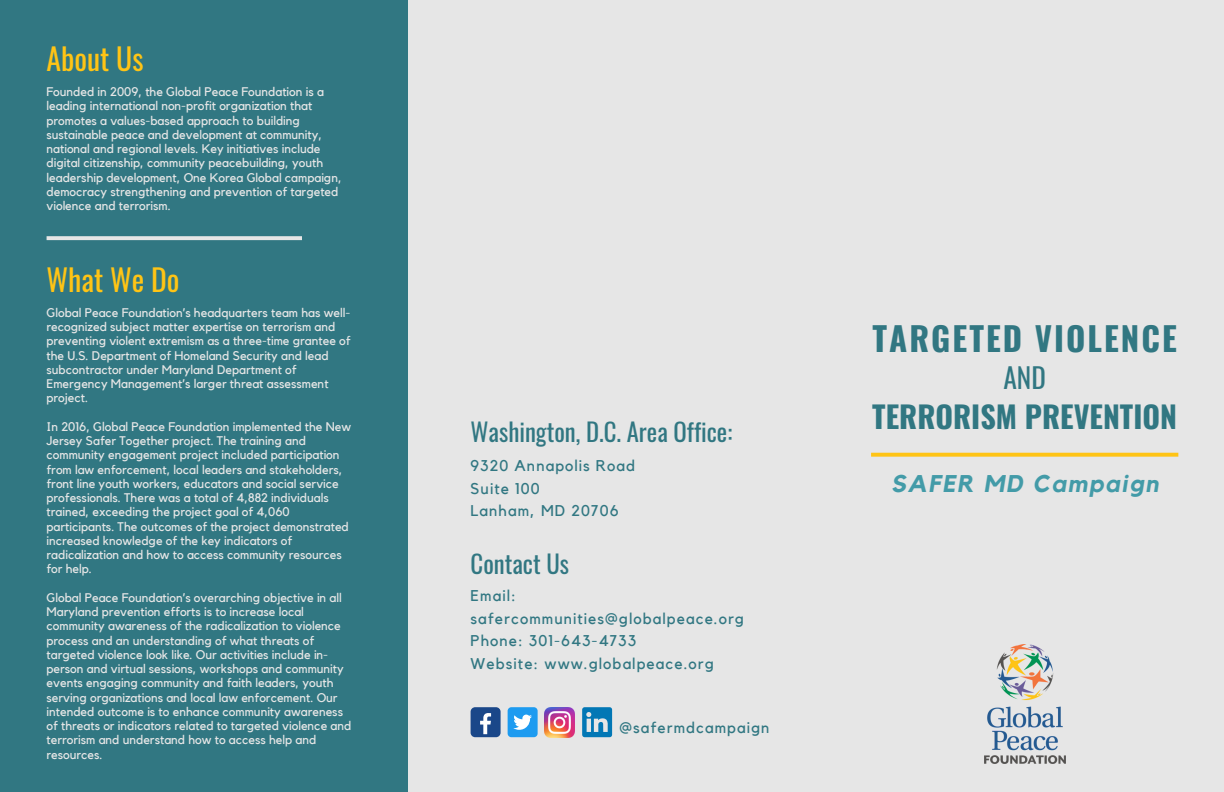
<style>
.page{position:relative;width:1224px;height:792px;background:#e6e6e6}
.page>*{position:absolute;margin:0;border:0;box-sizing:border-box;transform-origin:0 0}
.t1{font:700 33px "Oswald";letter-spacing:.06em;color:#317782}
.t2{font:700 30.2px "Oswald";color:#317782}
.t3{font:29.8px "Oswald";color:#ffc415}
.t4{font:27.5px "Oswald";color:#317782}
.t5{font:24.8px "Oswald";color:#317782}
.t6{font:italic 700 24.1px "Kollektif";letter-spacing:.07em;color:#439ba8}
.t7{font:15.5px/22.5px "Kollektif";letter-spacing:.07em;color:#317782}
.t8{font:12.5px/14.2px "Kollektif";color:#e6e6e6}
</style>
<div class="page">
<div style="left:0;top:0;width:408px;height:792px;background:#317782"></div>
<svg style="left:47px;top:236px;width:255px;height:4px"></svg>
<img style="left:545px;top:707px;width:30px;height:30px">
<div style="left:508px;top:707px;width:30px;height:30px;background:#1d9bf0;border-radius:4px"></div>
<svg style="left:513px;top:715px;width:19px;height:15px"></svg>
<div style="left:471px;top:707px;width:30px;height:30px;background:#1a4789;border-radius:5px"></div>
<svg style="left:480px;top:713px;width:11px;height:21px"></svg>
<svg style="left:871px;top:453px;width:307px;height:4px"></svg>
<img style="left:984px;top:644px;width:81px;height:119px">
<svg style="left:582px;top:707px;width:30px;height:30px"></svg>
<h3 class="t3" style="left:47px;top:35px;width:98px">About Us</h3>
<p class="t8" style="left:47px;top:85px;width:297px">Founded in 2009, the Global Peace Foundation is a leading international non-profit organization that promotes a values-based approach to building sustainable peace and development at community, national and regional levels. Key initiatives include digital citizenship, community peacebuilding, youth leadership development, One Korea Global campaign, democracy strengthening and prevention of targeted violence and terrorism.</p>
<h3 class="t3" style="left:47px;top:256px;width:134px">What We Do</h3>
<p class="t8" style="left:47px;top:306px;width:306px">Global Peace Foundation’s headquarters team has well&shy;recognized subject matter expertise on terrorism and preventing violent extremism as a three-time grantee of the U.S. Department of Homeland Security and lead subcontractor under Maryland Department of Emergency Management’s larger threat assessment project.</p>
<p class="t8" style="left:47px;top:420px;width:306px">In 2016, Global Peace Foundation implemented the New Jersey Safer Together project. The training and community engagement project included participation from law enforcement, local leaders and stakeholders, front line youth workers, educators and social service professionals. There was a total of 4,882 individuals trained, exceeding the project goal of 4,060 participants. The outcomes of the project demonstrated increased knowledge of the key indicators of radicalization and how to access community resources for help.</p>
<p class="t8" style="left:47px;top:591px;width:306px">Global Peace Foundation’s overarching objective in all Maryland prevention efforts is to increase local community awareness of the radicalization to violence process and an understanding of what threats of targeted violence look like. Our activities include in&shy;person and virtual sessions, workshops and community events engaging community and faith leaders, youth serving organizations and local law enforcement. Our intended outcome is to enhance community awareness of threats or indicators related to targeted violence and terrorism and understand how to access help and resources.</p>
<h3 class="t5" style="left:471px;top:412px;width:263px">Washington, D.C. Area Office:</h3>
<p class="t7" style="left:471px;top:455px;width:166px">9320 Annapolis Road<br>Suite 100<br>Lanham, MD 20706</p>
<h3 class="t5" style="left:471px;top:545px;width:100px">Contact Us</h3>
<p class="t7" style="left:471px;top:585px;width:275px">Email: safercommunities@globalpeace.org<br>Phone: 301-643-4733<br>Website: www.globalpeace.org</p>
<p class="t7" style="left:619px;top:717px;width:152px">@safermdcampaign</p>
<h1 class="t1" style="left:873px;top:312px;width:306px">TARGETED VIOLENCE</h1>
<h3 class="t4" style="left:1003px;top:356px;width:44px">AND</h3>
<h2 class="t2" style="left:872px;top:393px;width:306px">TERRORISM PREVENTION</h2>
<h3 class="t6" style="left:891px;top:472px;width:269px">SAFER MD Campaign</h3>
</div>
